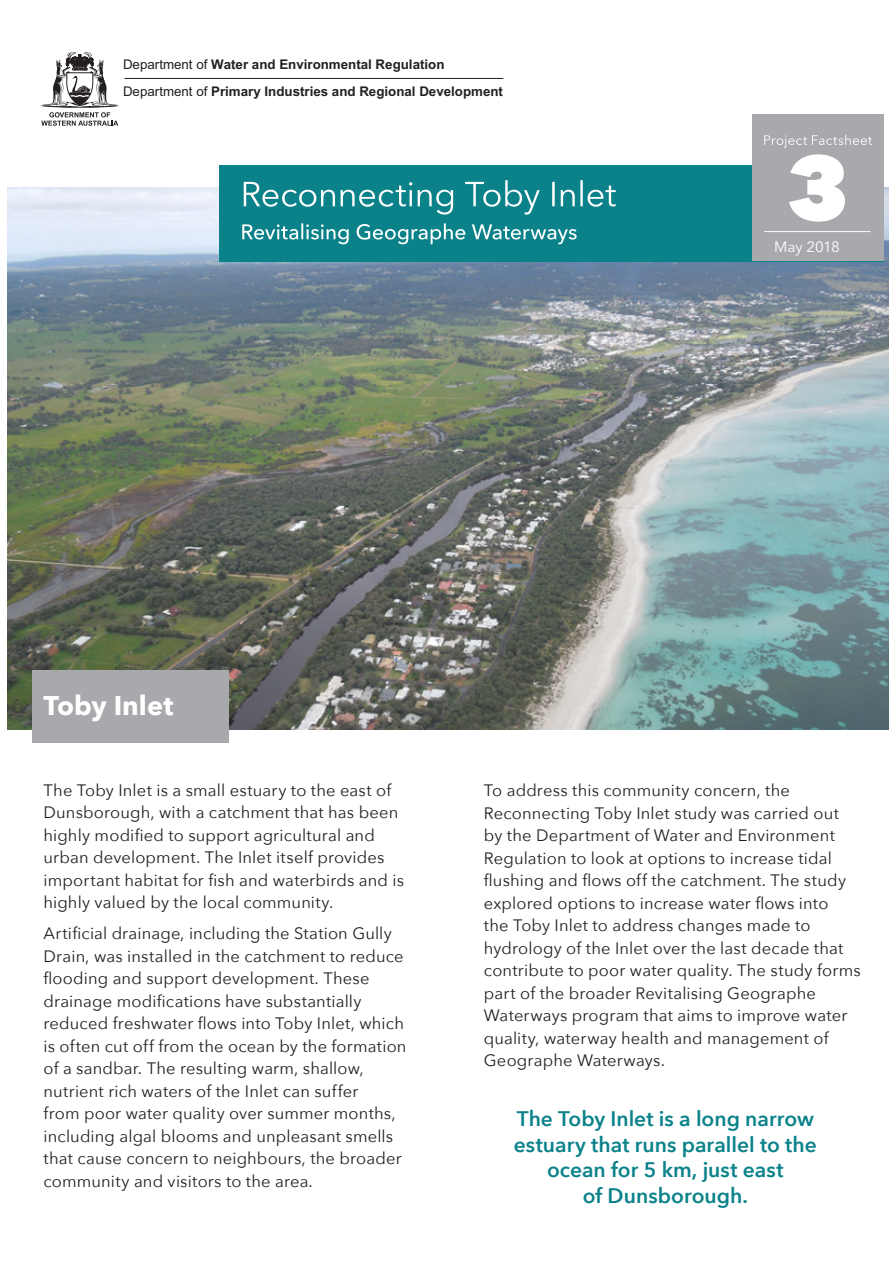
<style>
.page{position:relative;width:893px;height:1263px;background:#fff}
.page>*{position:absolute;margin:0;border:0;box-sizing:border-box;transform-origin:0 0}
.Heading_2{font:700 27px "Avenir Next";color:#fff}
.Heading_3{font:600 21px/25.5px "Avenir Next";color:#0b828a;text-align:center}
.Body_Text{font:16.5px/22.5px "Avenir Next";letter-spacing:.01em;color:#231f20}
.t1{font:15px "Avenir Next";letter-spacing:-.01em;color:#fff}
.t2{font:700 13.35px/27px "Arial";color:#231f20}
.s1{font-weight:400}
</style>
<div class="page">
<hr style="left:124px;top:78px;width:379px;height:1px;background:#231f20">
<svg style="left:41px;top:52px;width:77px;height:74px"></svg>
<img style="left:8px;top:188px;width:880px;height:541px">
<div style="left:219px;top:165px;width:665px;height:96px;background:#0b828a"></div>
<svg style="left:242px;top:223px;width:335px;height:21px"></svg>
<svg style="left:244px;top:180px;width:372px;height:35px"></svg>
<div style="left:752px;top:114px;width:132px;height:147px;background:#a8a9ad"></div>
<svg style="left:789px;top:154px;width:56px;height:68px"></svg>
<svg style="left:764px;top:135px;width:108px;height:13px"></svg>
<hr style="left:764px;top:231px;width:106px;height:1px;background:#fff">
<div style="left:32px;top:670px;width:196px;height:72px;background:#a8a9ad"></div>
<p class="t2" style="left:123px;top:51px;width:381px"><span class="s1">Department of</span> Water and Environmental Regulation<br><span class="s1">Department of</span> Primary Industries and Regional Development</p>
<p class="Heading_2" style="left:44px;top:682px;width:131px">Toby Inlet</p>
<p class="t1" style="left:774px;top:234px;width:67px">May 2018</p>
<p class="Body_Text" style="left:44px;top:778px;width:362px">The Toby Inlet is a small estuary to the east of Dunsborough, with a catchment that has been highly modified to support agricultural and urban development. The Inlet itself provides important habitat for fish and waterbirds and is highly valued by the local community.</p>
<p class="Body_Text" style="left:44px;top:921px;width:364px">Artificial drainage, including the Station Gully Drain, was installed in the catchment to reduce flooding and support development. These drainage modifications have substantially reduced freshwater flows into Toby Inlet, which is often cut off from the ocean by the formation of a sandbar. The resulting warm, shallow, nutrient rich waters of the Inlet can suffer<br>from poor water quality over summer months, including algal blooms and unpleasant smells that cause concern to neighbours, the broader community and visitors to the area.</p>
<p class="Body_Text" style="left:484px;top:778px;width:378px">To address this community concern, the Reconnecting Toby Inlet study was carried out by the Department of Water and Environment Regulation to look at options to increase tidal flushing and flows off the catchment. The study explored options to increase water flows into<br>the Toby Inlet to address changes made to hydrology of the Inlet over the last decade that contribute to poor water quality. The study forms part of the broader Revitalising Geographe Waterways program that aims to improve water quality, waterway health and management of Geographe Waterways.</p>
<p class="Heading_3" style="left:514px;top:1105px;width:305px">The Toby Inlet is a long narrow estuary that runs parallel to the ocean for 5 km, just east<br>of Dunsborough.</p>
</div>
